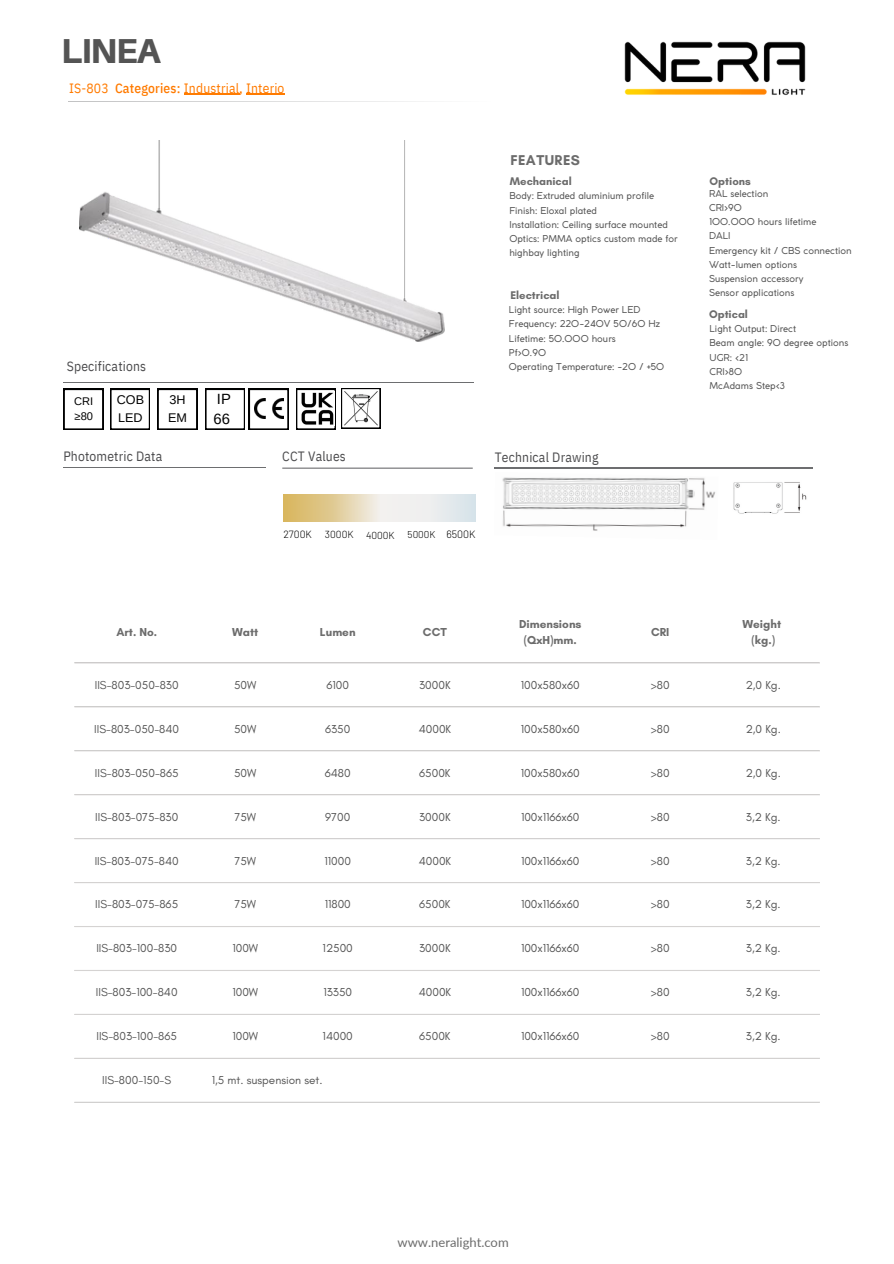
<style>
.page{position:relative;width:894px;height:1264px;background:#fff}
.page>*{position:absolute;margin:0;border:0;box-sizing:border-box;transform-origin:0 0}
.t1{font:800 34.65px "Aileron";letter-spacing:-.035em;color:#545454}
.t2{font:14.85px "Arimo";color:#000}
.t3{font:700 14.4px "Glacial Indifference";letter-spacing:.03em;color:#6c6c6c}
.t4{font:13.5px "IBM Plex Sans Cond";letter-spacing:.015em;color:#4c4c4e}
.t5{font:13.5px "IBM Plex Sans Cond";letter-spacing:.015em;color:#ff7b00}
.t6{font:13.05px "Lato";color:#6c6c6c}
.t7{font:12.6px "Arimo";color:#000}
.t8{font:11.7px "Glacial Indifference";color:#545454}
.t9{font:700 11.7px "Glacial Indifference";color:#6c6c6c}
.t10{font:700 11.25px "Glacial Indifference";color:#6c6c6c}
.t11{font:11.1px "Arimo";color:#000}
.t12{font:300 10.65px "Barlow";color:#000}
.t13{font:300 10.5px "Barlow";color:#000}
.t14{font:300 10.2px "Barlow";color:#000}
.t15{font:300 9.9px "Barlow";color:#000}
.t16{font:9.45px/14.1px "Coco Gothic";color:#545454}
.s1{font-weight:500}
</style>
<div class="page">
<hr style="left:63px;top:467px;width:203px;height:1px;background:#6d6e70">
<hr style="left:63px;top:381px;width:411px;height:1px;background:#6d6e70">
<img style="left:624px;top:41px;width:182px;height:54px">
<svg style="left:110px;top:389px;width:40px;height:40px"></svg>
<svg style="left:64px;top:389px;width:39px;height:40px"></svg>
<div style="left:249px;top:389px;width:40px;height:40px;background:#000"></div>
<svg style="left:205px;top:389px;width:83px;height:40px"></svg>
<img style="left:254px;top:399px;width:30px;height:20px">
<div style="left:341px;top:388px;width:40px;height:40px;background:#000"></div>
<svg style="left:342px;top:389px;width:38px;height:39px"></svg>
<img style="left:344px;top:391px;width:34px;height:34px">
<div style="left:296px;top:389px;width:40px;height:40px;background:#000"></div>
<svg style="left:297px;top:390px;width:38px;height:39px"></svg>
<img style="left:298px;top:392px;width:36px;height:33px">
<svg style="left:158px;top:389px;width:39px;height:40px"></svg>
<svg style="left:283px;top:494px;width:192px;height:27px"></svg>
<hr style="left:494px;top:467px;width:318px;height:1px;background:#6d6e70">
<hr style="left:282px;top:467px;width:190px;height:1px;background:#6d6e70">
<img style="left:79px;top:140px;width:365px;height:202px">
<hr style="left:74px;top:662px;width:745px;height:1px;background:#d5d3d2">
<hr style="left:74px;top:706px;width:745px;height:1px;background:#d5d3d2">
<hr style="left:74px;top:750px;width:745px;height:1px;background:#d5d3d2">
<hr style="left:74px;top:794px;width:745px;height:1px;background:#d5d3d2">
<hr style="left:74px;top:838px;width:745px;height:1px;background:#d5d3d2">
<hr style="left:74px;top:882px;width:745px;height:1px;background:#d5d3d2">
<hr style="left:74px;top:926px;width:745px;height:1px;background:#d5d3d2">
<hr style="left:74px;top:969px;width:745px;height:2px;background:#d5d3d2">
<hr style="left:74px;top:1013px;width:745px;height:1px;background:#d5d3d2">
<hr style="left:74px;top:1057px;width:745px;height:1px;background:#d5d3d2">
<hr style="left:74px;top:1101px;width:745px;height:1px;background:#d5d3d2">
<img style="left:502px;top:477px;width:214px;height:54px">
<hr style="left:184px;top:94px;width:55px;height:1px;background:#ff7b00">
<hr style="left:246px;top:94px;width:38px;height:1px;background:#ff7b00">
<img style="left:733px;top:482px;width:74px;height:32px">
<p class="t1" style="left:61px;top:29px;width:101px">LINEA</p>
<p class="t5" style="left:69px;top:79px;width:217px">IS-803 <span class="s1">Categories:</span> Industrial<span class="s1">,</span> Interio</p>
<p class="t4" style="left:67px;top:357px;width:81px">Specifications</p>
<p class="t11" style="left:74px;top:394px;width:21px">CRI</p>
<p class="t11" style="left:75px;top:410px;width:20px">≥80</p>
<p class="t7" style="left:117px;top:393px;width:29px">COB</p>
<p class="t7" style="left:118px;top:410px;width:26px">LED</p>
<p class="t7" style="left:169px;top:393px;width:18px">3H</p>
<p class="t7" style="left:168px;top:410px;width:20px">EM</p>
<p class="t2" style="left:217px;top:390px;width:15px">IP</p>
<p class="t2" style="left:213px;top:411px;width:18px">66</p>
<p class="t3" style="left:510px;top:151px;width:71px">FEATURES</p>
<p class="t16" style="left:509px;top:190px;width:146px">Body: Extruded aluminium profile</p>
<p class="t16" style="left:509px;top:204px;width:89px">Finish: Eloxal plated</p>
<p class="t16" style="left:509px;top:218px;width:170px">Installation: Ceiling surface mounted<br>Optics: PMMA optics custom made for highbay lighting</p>
<p class="t10" style="left:509px;top:174px;width:63px">Mechanical</p>
<p class="t10" style="left:510px;top:288px;width:51px">Electrical</p>
<p class="t16" style="left:509px;top:304px;width:153px">Light source: High Power LED<br>Frequency: 220-240V 50/60 Hz<br>Lifetime: 50.000 hours</p>
<p class="t16" style="left:509px;top:346px;width:39px">Pf&gt;0.90</p>
<p class="t16" style="left:509px;top:360px;width:157px">Operating Temperature: -20 / +50</p>
<p class="t4" style="left:63px;top:447px;width:100px">Photometric Data</p>
<p class="t4" style="left:282px;top:447px;width:65px">CCT Values</p>
<p class="t4" style="left:494px;top:448px;width:105px">Technical Drawing</p>
<p class="t13" style="left:283px;top:527px;width:30px">2700K</p>
<p class="t14" style="left:325px;top:528px;width:30px">3000K</p>
<p class="t14" style="left:366px;top:528px;width:30px">4000K</p>
<p class="t15" style="left:407px;top:527px;width:29px">5000K</p>
<p class="t12" style="left:446px;top:527px;width:31px">6500K</p>
<p class="t10" style="left:709px;top:174px;width:43px">Options</p>
<p class="t16" style="left:708px;top:187px;width:61px">RAL selection</p>
<p class="t16" style="left:708px;top:201px;width:34px">CRI&gt;90</p>
<p class="t16" style="left:708px;top:216px;width:109px">100.000 hours lifetime</p>
<p class="t16" style="left:708px;top:230px;width:23px">DALI</p>
<p class="t16" style="left:708px;top:244px;width:144px">Emergency kit / CBS connection<br>Watt-lumen options</p>
<p class="t16" style="left:708px;top:272px;width:96px">Suspension accessory</p>
<p class="t16" style="left:708px;top:286px;width:87px">Sensor applications</p>
<p class="t10" style="left:708px;top:307px;width:40px">Optical</p>
<p class="t16" style="left:709px;top:323px;width:88px">Light Output: Direct</p>
<p class="t16" style="left:709px;top:337px;width:140px">Beam angle: 90 degree options<br>UGR: &lt;21</p>
<p class="t16" style="left:709px;top:365px;width:34px">CRI&gt;80</p>
<p class="t16" style="left:709px;top:379px;width:77px">McAdams Step&lt;3</p>
<p class="t9" style="left:116px;top:625px;width:42px">Art. No.</p>
<p class="t9" style="left:232px;top:625px;width:28px">Watt</p>
<p class="t9" style="left:320px;top:625px;width:37px">Lumen</p>
<p class="t9" style="left:423px;top:625px;width:25px">CCT</p>
<p class="t9" style="left:519px;top:617px;width:64px">Dimensions</p>
<p class="t9" style="left:523px;top:633px;width:54px">(QxH)mm.</p>
<p class="t9" style="left:651px;top:625px;width:20px">CRI</p>
<p class="t9" style="left:742px;top:617px;width:40px">Weight</p>
<p class="t9" style="left:751px;top:633px;width:25px">(kg.)</p>
<p class="t8" style="left:95px;top:677px;width:85px">IIS-803-050-830</p>
<p class="t8" style="left:234px;top:677px;width:24px">50W</p>
<p class="t8" style="left:326px;top:677px;width:24px">6100</p>
<p class="t8" style="left:419px;top:677px;width:33px">3000K</p>
<p class="t8" style="left:520px;top:677px;width:60px">100x580x60</p>
<p class="t8" style="left:650px;top:677px;width:20px">&gt;80</p>
<p class="t8" style="left:745px;top:677px;width:37px">2,0 Kg.</p>
<p class="t8" style="left:94px;top:721px;width:86px">IIS-803-050-840</p>
<p class="t8" style="left:234px;top:721px;width:24px">50W</p>
<p class="t8" style="left:325px;top:721px;width:27px">6350</p>
<p class="t8" style="left:418px;top:721px;width:34px">4000K</p>
<p class="t8" style="left:520px;top:721px;width:60px">100x580x60</p>
<p class="t8" style="left:650px;top:721px;width:20px">&gt;80</p>
<p class="t8" style="left:745px;top:721px;width:37px">2,0 Kg.</p>
<p class="t8" style="left:95px;top:765px;width:85px">IIS-803-050-865</p>
<p class="t8" style="left:234px;top:765px;width:24px">50W</p>
<p class="t8" style="left:325px;top:765px;width:27px">6480</p>
<p class="t8" style="left:419px;top:765px;width:33px">6500K</p>
<p class="t8" style="left:520px;top:765px;width:60px">100x580x60</p>
<p class="t8" style="left:650px;top:765px;width:20px">&gt;80</p>
<p class="t8" style="left:745px;top:765px;width:37px">2,0 Kg.</p>
<p class="t8" style="left:95px;top:809px;width:85px">IIS-803-075-830</p>
<p class="t8" style="left:234px;top:809px;width:23px">75W</p>
<p class="t8" style="left:325px;top:809px;width:26px">9700</p>
<p class="t8" style="left:419px;top:809px;width:33px">3000K</p>
<p class="t8" style="left:521px;top:809px;width:60px">100x1166x60</p>
<p class="t8" style="left:650px;top:809px;width:20px">&gt;80</p>
<p class="t8" style="left:745px;top:809px;width:36px">3,2 Kg.</p>
<p class="t8" style="left:95px;top:853px;width:86px">IIS-803-075-840</p>
<p class="t8" style="left:234px;top:853px;width:23px">75W</p>
<p class="t8" style="left:324px;top:853px;width:28px">11000</p>
<p class="t8" style="left:418px;top:853px;width:34px">4000K</p>
<p class="t8" style="left:521px;top:853px;width:60px">100x1166x60</p>
<p class="t8" style="left:650px;top:853px;width:20px">&gt;80</p>
<p class="t8" style="left:745px;top:853px;width:36px">3,2 Kg.</p>
<p class="t8" style="left:95px;top:897px;width:84px">IIS-803-075-865</p>
<p class="t8" style="left:234px;top:897px;width:23px">75W</p>
<p class="t8" style="left:324px;top:897px;width:28px">11800</p>
<p class="t8" style="left:419px;top:897px;width:33px">6500K</p>
<p class="t8" style="left:521px;top:897px;width:60px">100x1166x60</p>
<p class="t8" style="left:650px;top:897px;width:20px">&gt;80</p>
<p class="t8" style="left:745px;top:897px;width:36px">3,2 Kg.</p>
<p class="t8" style="left:96px;top:941px;width:82px">IIS-803-100-830</p>
<p class="t8" style="left:232px;top:941px;width:27px">100W</p>
<p class="t8" style="left:322px;top:941px;width:32px">12500</p>
<p class="t8" style="left:419px;top:941px;width:33px">3000K</p>
<p class="t8" style="left:521px;top:941px;width:60px">100x1166x60</p>
<p class="t8" style="left:650px;top:941px;width:20px">&gt;80</p>
<p class="t8" style="left:745px;top:941px;width:36px">3,2 Kg.</p>
<p class="t8" style="left:96px;top:985px;width:83px">IIS-803-100-840</p>
<p class="t8" style="left:232px;top:985px;width:27px">100W</p>
<p class="t8" style="left:323px;top:985px;width:30px">13350</p>
<p class="t8" style="left:418px;top:985px;width:34px">4000K</p>
<p class="t8" style="left:521px;top:985px;width:60px">100x1166x60</p>
<p class="t8" style="left:650px;top:985px;width:20px">&gt;80</p>
<p class="t8" style="left:745px;top:985px;width:36px">3,2 Kg.</p>
<p class="t8" style="left:96px;top:1029px;width:82px">IIS-803-100-865</p>
<p class="t8" style="left:232px;top:1029px;width:27px">100W</p>
<p class="t8" style="left:322px;top:1029px;width:32px">14000</p>
<p class="t8" style="left:419px;top:1029px;width:33px">6500K</p>
<p class="t8" style="left:521px;top:1029px;width:60px">100x1166x60</p>
<p class="t8" style="left:650px;top:1029px;width:20px">&gt;80</p>
<p class="t8" style="left:745px;top:1029px;width:36px">3,2 Kg.</p>
<p class="t8" style="left:102px;top:1073px;width:70px">IIS-800-150-S</p>
<p class="t8" style="left:212px;top:1073px;width:112px">1,5 mt. suspension set.</p>
<p class="t6" style="left:397px;top:1234px;width:113px">www.neralight.com</p>
</div>
